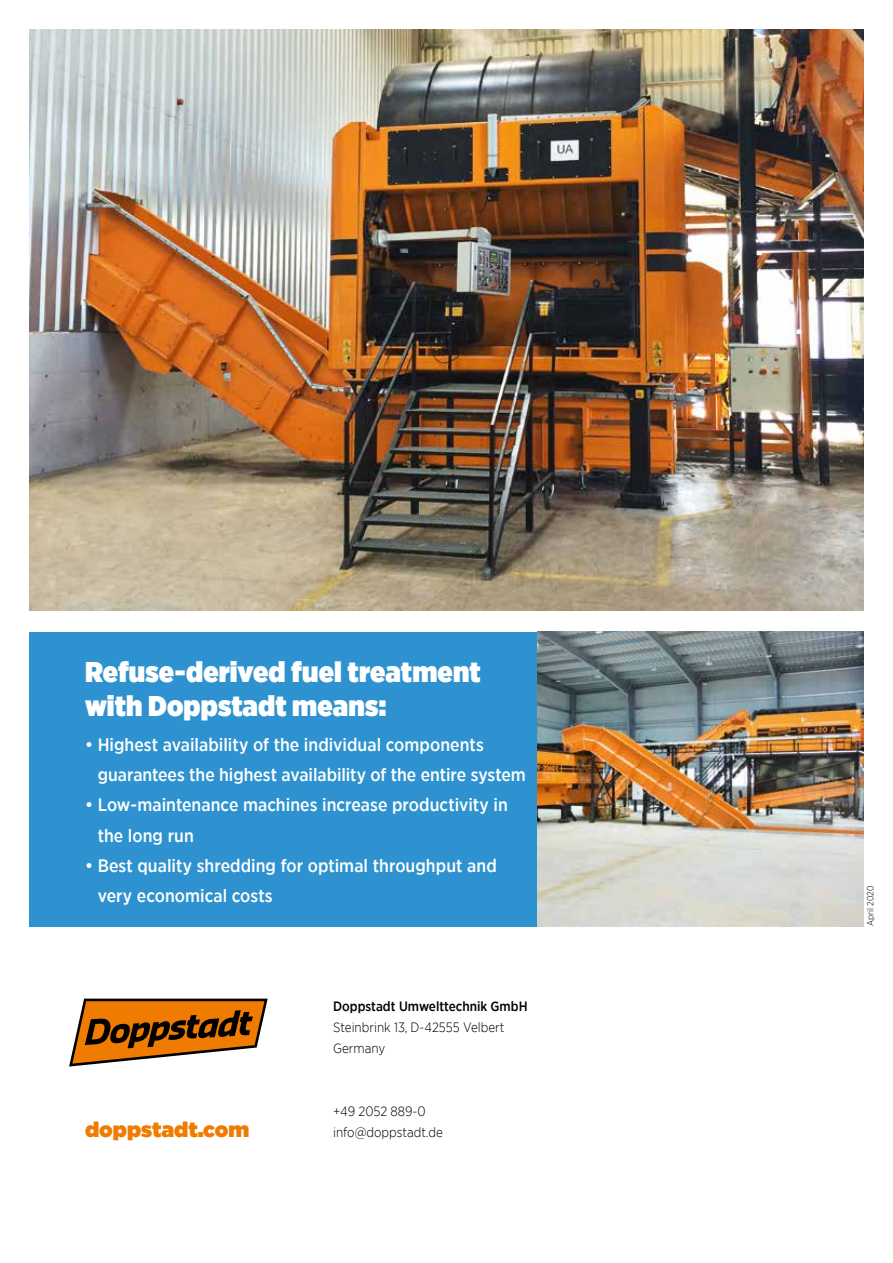
<style>
.page{position:relative;width:893px;height:1263px;background:#fff}
.page>*{position:absolute;margin:0;border:0;box-sizing:border-box;transform-origin:0 0}
.t1{font:900 28.5px/34.2px "Gotham Narrow";letter-spacing:.005em;color:#fff}
.t2{font:900 21px "Gotham";color:#ef7c00}
.t3{font:500 18px/30px "Gotham Narrow";color:#fff}
.t4{font:300 13.5px/21px "Gotham Narrow";color:#000}
.t5{font:500 13.5px "Gotham Narrow";color:#000}
.t6{font:300 9px "Gotham Narrow";color:#000}
</style>
<div class="page">
<div style="left:30px;top:632px;width:508px;height:294px;background:#2e92d0"></div>
<img style="left:30px;top:30px;width:833px;height:581px">
<img style="left:538px;top:632px;width:325px;height:294px">
<svg style="left:69px;top:998px;width:199px;height:68px"></svg>
<h1 class="t1" style="left:85px;top:654px;width:397px">Refuse-derived fuel treatment with Doppstadt means:</h1>
<p class="t3" style="left:98px;top:730px;width:430px;text-indent:-13px">• Highest availability of the individual components guarantees the highest availability of the entire system</p>
<p class="t3" style="left:98px;top:790px;width:412px;text-indent:-13px">• Low-maintenance machines increase productivity in the long run</p>
<p class="t3" style="left:98px;top:850px;width:401px;text-indent:-13px">• Best quality shredding for optimal throughput and very economical costs</p>
<p class="t5" style="left:333px;top:997px;width:196px">Doppstadt Umwelttechnik GmbH</p>
<p class="t4" style="left:333px;top:1016px;width:173px">Steinbrink 13, D-42555 Velbert<br>Germany</p>
<p class="t4" style="left:333px;top:1100px;width:94px">+49 2052 889-0</p>
<p class="t2" style="left:85px;top:1114px;width:166px">doppstadt.com</p>
<p class="t4" style="left:333px;top:1121px;width:111px">info@doppstadt.de</p>
<p class="t6" style="left:865px;top:926px;width:42px;rotate:-90deg">April 2020</p>
</div>
